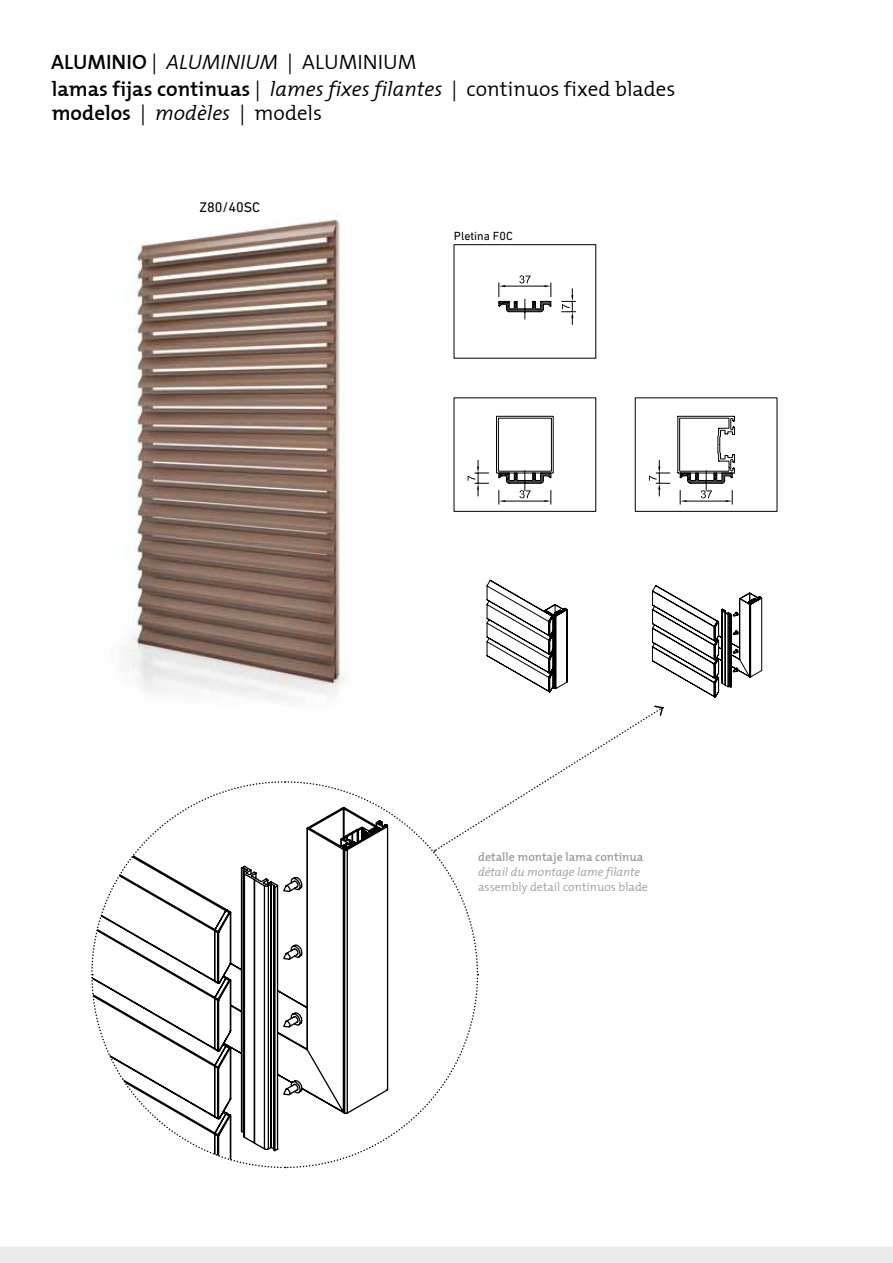
<style>
.page{position:relative;width:893px;height:1263px;background:#fff}
.page>*{position:absolute;margin:0;border:0;box-sizing:border-box;transform-origin:0 0}
.t1{font:italic 300 21px/26.8px "The Mix";color:#000}
.t2{font:14.25px "DIN Next LT Pro";color:#000}
.t3{font:300 12px "The Mix";color:#9c9e9f}
.t4{font:600 12px "The Mix";color:#9c9e9f}
.t5{font:italic 300 12px "The Mix";color:#9c9e9f}
.t6{font:12px "DIN Next LT Pro";color:#000}
.s1{font-weight:600;font-style:normal}
.s2{font-style:normal}
</style>
<div class="page">
<div style="left:0;top:1247px;width:893px;height:16px;background:#ebebec"></div>
<svg style="left:498px;top:275px;width:54px;height:44px"></svg>
<svg style="left:562px;top:289px;width:13px;height:35px"></svg>
<svg style="left:468px;top:460px;width:21px;height:36px"></svg>
<svg style="left:496px;top:416px;width:58px;height:88px"></svg>
<svg style="left:649px;top:460px;width:21px;height:36px"></svg>
<svg style="left:677px;top:416px;width:58px;height:88px"></svg>
<svg style="left:487px;top:580px;width:80px;height:112px"></svg>
<svg style="left:652px;top:585px;width:110px;height:113px"></svg>
<svg style="left:91px;top:705px;width:573px;height:464px"></svg>
<img style="left:91px;top:213px;width:308px;height:511px">
<p class="t1" style="left:51px;top:48px;width:626px"><span class="s1">ALUMINIO</span> | ALUMINIUM | <span class="s2">ALUMINIUM<br></span><span class="s1">lamas fijas continuas</span> | lames fixes filantes | <span class="s2">continuos fixed blades</span></p>
<p class="t1" style="left:52px;top:99px;width:272px"><span class="s1">modelos</span> | modèles | <span class="s2">models</span></p>
<p class="t2" style="left:199px;top:199px;width:62px">Z80/40SC</p>
<p class="t6" style="left:454px;top:229px;width:60px">Pletina F0C</p>
<p class="t4" style="left:478px;top:847px;width:167px">detalle montaje lama continua</p>
<p class="t5" style="left:478px;top:862px;width:164px">détail du montage lame filante</p>
<p class="t3" style="left:478px;top:877px;width:171px">assembly detail continuos blade</p>
</div>
